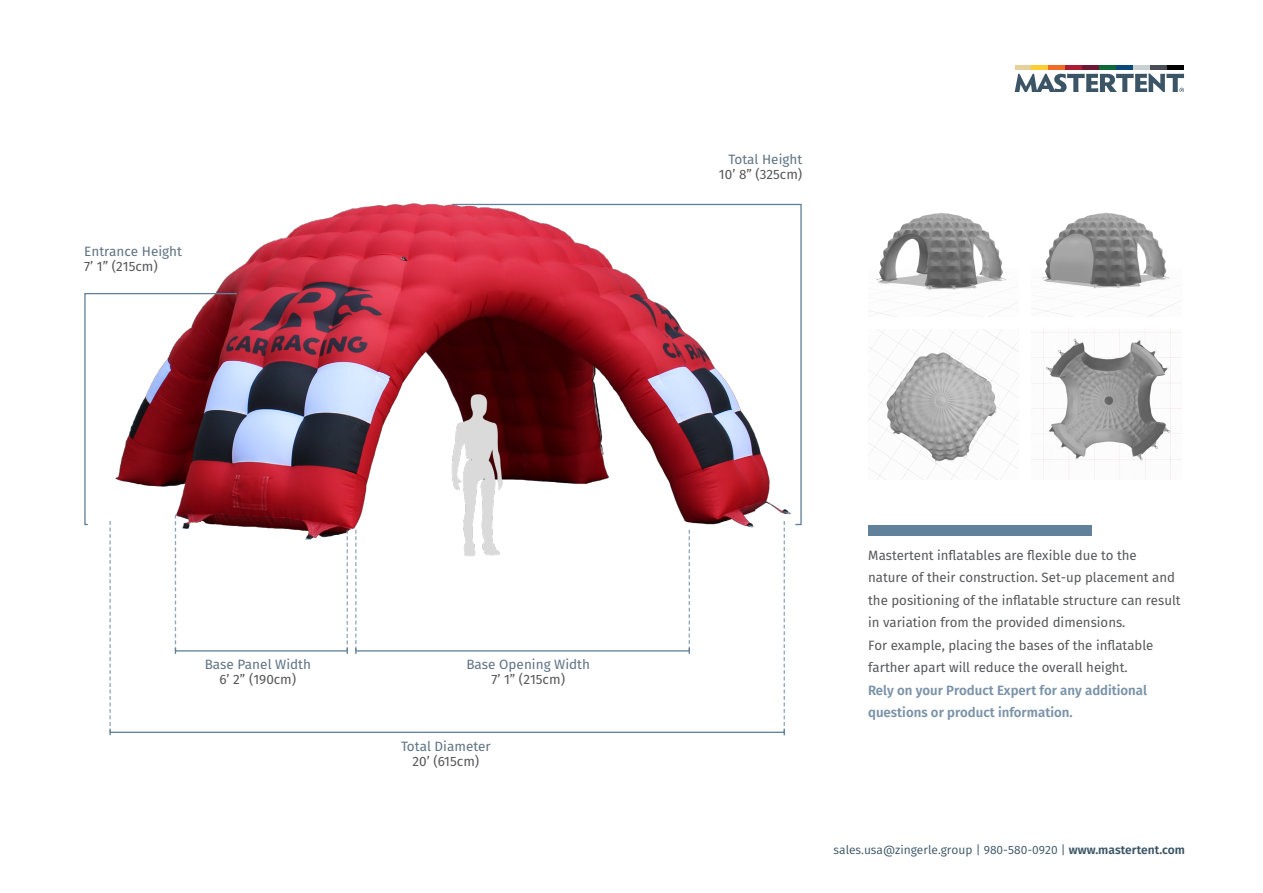
<style>
.page{position:relative;width:1263px;height:893px;background:#fff}
.page>*{position:absolute;margin:0;border:0;box-sizing:border-box;transform-origin:0 0}
.DE_-_Fließtext_9_schwarz_NEU{font:13.5px/22.5px "Fira Sans";color:#57585a;text-align:right}
.DE_-_Fließtext_9_schwarz_NEU-2{font:13.5px/15px "Fira Sans";color:#607484;text-align:center}
.t1{font:12px "Fira Sans";color:#3b5566}
.s1{color:#57585a}
.s2{color:#607484}
.s3{font-weight:600;color:#7b93a9}
.s4{font-weight:600}
</style>
<div class="page">
<hr style="left:1014px;top:65px;width:17px;height:4px;background:#e6d19c">
<hr style="left:1031px;top:65px;width:17px;height:4px;background:#fecd34">
<hr style="left:1048px;top:65px;width:17px;height:4px;background:#f06c26">
<hr style="left:1065px;top:65px;width:17px;height:4px;background:#ac1c33">
<hr style="left:1082px;top:65px;width:17px;height:4px;background:#6e1734">
<hr style="left:1099px;top:65px;width:17px;height:4px;background:#0d6937">
<hr style="left:1116px;top:65px;width:17px;height:4px;background:#09487b">
<hr style="left:1133px;top:65px;width:17px;height:4px;background:#c8d0d2">
<hr style="left:1150px;top:65px;width:17px;height:4px;background:#484d56">
<hr style="left:1167px;top:65px;width:17px;height:4px;background:#000001">
<svg style="left:1014px;top:74px;width:170px;height:18px"></svg>
<img style="left:216px;top:203px;width:568px;height:387px">
<svg style="left:451px;top:203px;width:351px;height:323px"></svg>
<hr style="left:110px;top:732px;width:674px;height:1px;background:#618099">
<hr style="left:356px;top:650px;width:333px;height:1px;background:#618099">
<hr style="left:175px;top:650px;width:172px;height:1px;background:#618099">
<svg style="left:347px;top:530px;width:1px;height:124px"></svg>
<svg style="left:689px;top:530px;width:1px;height:124px"></svg>
<svg style="left:355px;top:530px;width:1px;height:124px"></svg>
<svg style="left:84px;top:292px;width:154px;height:443px"></svg>
<svg style="left:784px;top:521px;width:1px;height:214px"></svg>
<img style="left:868px;top:213px;width:150px;height:104px">
<img style="left:1033px;top:213px;width:149px;height:104px">
<img style="left:868px;top:330px;width:150px;height:149px">
<img style="left:1032px;top:330px;width:150px;height:149px">
<div style="left:868px;top:525px;width:223px;height:11px;background:#618099"></div>
<p class="DE_-_Fließtext_9_schwarz_NEU-2" style="left:84px;top:243px;width:99px;text-align:left">Entrance Height<br><span class="s1">7’ 1” (215cm)</span></p>
<p class="DE_-_Fließtext_9_schwarz_NEU-2" style="left:205px;top:657px;width:108px">Base Panel Width<br><span class="s1">6’ 2” (190cm)</span></p>
<p class="DE_-_Fließtext_9_schwarz_NEU-2" style="left:466px;top:657px;width:125px">Base Opening Width<br><span class="s1">7’ 1” (215cm)</span></p>
<p class="DE_-_Fließtext_9_schwarz_NEU-2" style="left:401px;top:739px;width:91px">Total Diameter<br><span class="s1">20’ (615cm)</span></p>
<p class="DE_-_Fließtext_9_schwarz_NEU" style="left:719px;top:152px;width:85px;line-height:15px"><span class="s2">Total Height<br></span>10’ 8” (325cm)</p>
<p class="DE_-_Fließtext_9_schwarz_NEU" style="left:868px;top:544px;width:314px;text-align:left">Mastertent inflatables are flexible due to the<br>nature of their construction. Set-up placement and the positioning of the inflatable structure can result in variation from the provided dimensions.<br>For example, placing the bases of the inflatable farther apart will reduce the overall height.<br><span class="s3">Rely on your Product Expert for any additional questions or product information.</span></p>
<p class="t1" style="left:833px;top:841px;width:353px">sales.usa@zingerle.group | 980-580-0920 | <span class="s4">www.mastertent.com</span></p>
</div>
